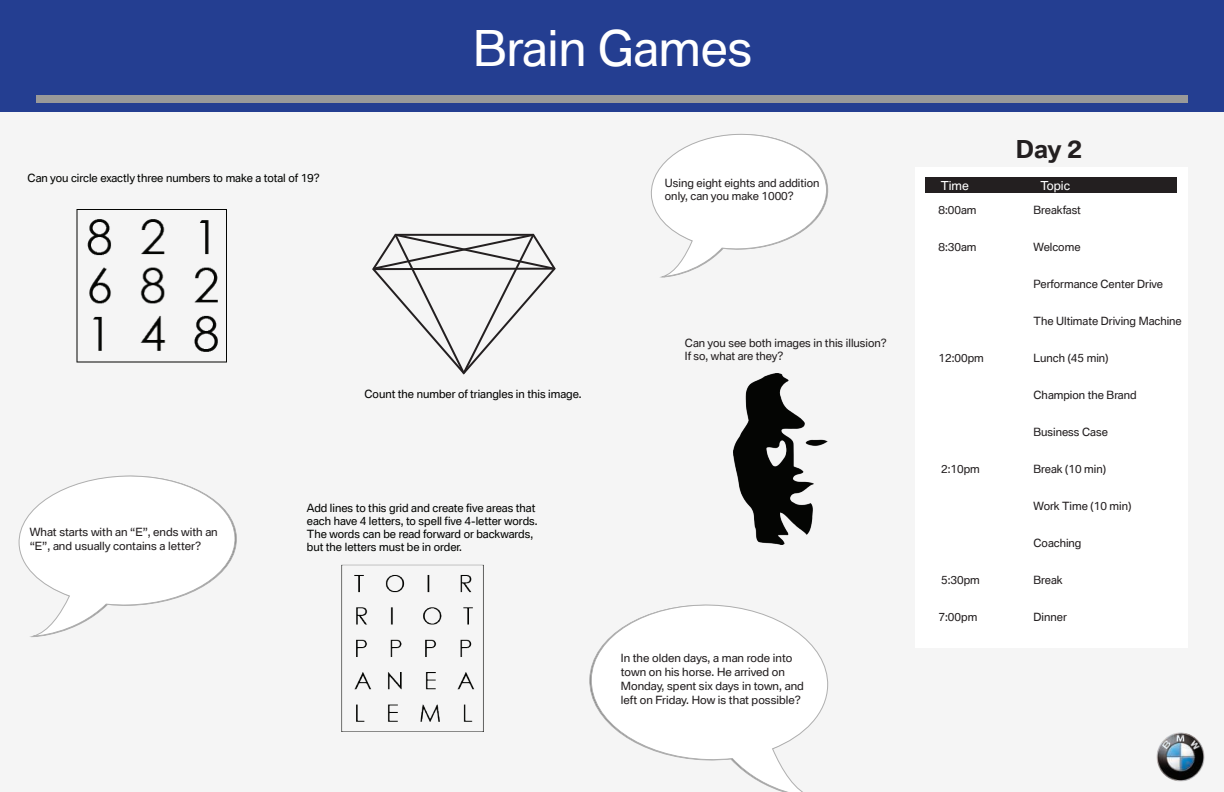
<style>
.page{position:relative;width:1224px;height:792px;background:#f5f5f5}
.page>*{position:absolute;margin:0;border:0;box-sizing:border-box;transform-origin:0 0}
.t1{font:48px "BMW Type V2";color:#fff}
.t2{font:700 24px "BMW Type V2";color:#231f20}
.t3{font:12px "BMW Type V2";color:#fff}
.t4{font:11px/14px "BMW Type V2";color:#231f20}
.t5{font:11px/13.2px "BMW Type V2";color:#040503}
.t6{font:11px "BMW Type V2";color:#050504}
</style>
<div class="page">
<div style="left:0;top:0;width:1224px;height:112px;background:#243e91"></div>
<div style="left:36px;top:95px;width:1151px;height:8px;background:#999"></div>
<div style="left:915px;top:168px;width:272px;height:480px;background:#fff"></div>
<img style="left:1156px;top:732px;width:49px;height:50px">
<svg style="left:651px;top:133px;width:178px;height:145px"></svg>
<svg style="left:18px;top:475px;width:219px;height:163px"></svg>
<svg style="left:590px;top:604px;width:239px;height:188px"></svg>
<div style="left:926px;top:177px;width:251px;height:16px;background:#231f20"></div>
<img style="left:341px;top:565px;width:142px;height:167px">
<img style="left:76px;top:210px;width:150px;height:153px">
<img style="left:733px;top:374px;width:95px;height:171px">
<svg style="left:372px;top:233px;width:184px;height:142px"></svg>
<p class="t5" style="left:28px;top:173px;width:294px">Can you circle exactly three numbers to make a total of 19?</p>
<h1 class="t1" style="left:473px;top:20px;width:281px">Brain Games</h1>
<p class="t4" style="left:665px;top:177px;width:156px;line-height:13.2px">Using eight eights and addition only, can you make 1000?</p>
<p class="t6" style="left:365px;top:388px;width:219px">Count the number of triangles in this image.</p>
<p class="t4" style="left:685px;top:337px;width:203px;line-height:13.2px">Can you see both images in this illusion?<br>If so, what are they?</p>
<p class="t4" style="left:30px;top:526px;width:190px">What starts with an “E”, ends with an “E”, and usually contains a letter?</p>
<p class="t5" style="left:307px;top:502px;width:232px">Add lines to this grid and create five areas that each have 4 letters, to spell five 4-letter words.<br>The words can be read forward or backwards, but the letters must be in order.</p>
<p class="t4" style="left:621px;top:652px;width:184px">In the olden days, a man rode into town on his horse. He arrived on Monday, spent six days in town, and left on Friday. How is that possible?</p>
<h2 class="t2" style="left:1016px;top:135px;width:68px">Day 2</h2>
<p class="t3" style="left:941px;top:178px;width:30px">Time</p>
<p class="t3" style="left:1040px;top:178px;width:31px">Topic</p>
<p class="t4" style="left:939px;top:204px;width:39px">8:00am</p>
<p class="t4" style="left:1034px;top:204px;width:49px">Breakfast</p>
<p class="t4" style="left:939px;top:241px;width:39px">8:30am</p>
<p class="t4" style="left:1034px;top:241px;width:48px">Welcome</p>
<p class="t4" style="left:1034px;top:278px;width:131px">Performance Center Drive</p>
<p class="t4" style="left:1034px;top:315px;width:150px">The Ultimate Driving Machine</p>
<p class="t4" style="left:939px;top:352px;width:47px">12:00pm</p>
<p class="t4" style="left:1034px;top:352px;width:76px">Lunch (45 min)</p>
<p class="t4" style="left:1034px;top:389px;width:105px">Champion the Brand</p>
<p class="t4" style="left:1034px;top:426px;width:76px">Business Case</p>
<p class="t4" style="left:941px;top:463px;width:40px">2:10pm</p>
<p class="t4" style="left:1034px;top:463px;width:74px">Break (10 min)</p>
<p class="t4" style="left:1034px;top:500px;width:99px">Work Time (10 min)</p>
<p class="t4" style="left:1034px;top:537px;width:49px">Coaching</p>
<p class="t4" style="left:941px;top:574px;width:40px">5:30pm</p>
<p class="t4" style="left:1034px;top:574px;width:31px">Break</p>
<p class="t4" style="left:939px;top:611px;width:40px">7:00pm</p>
<p class="t4" style="left:1034px;top:611px;width:35px">Dinner</p>
</div>
